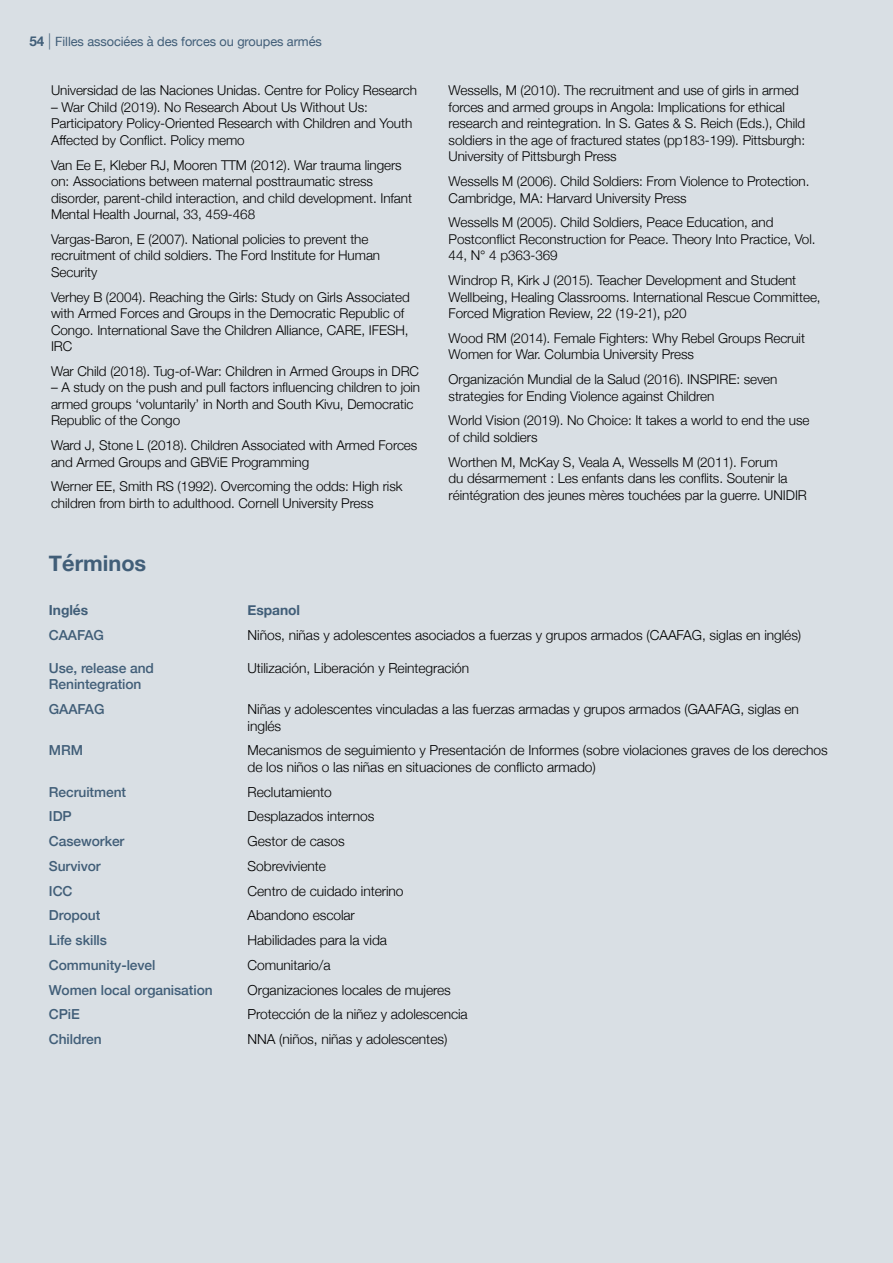
<style>
.page{position:relative;width:893px;height:1263px;background:#d9dfe4}
.page>*{position:absolute;margin:0;border:0;box-sizing:border-box;transform-origin:0 0}
.level_1_section_4{font:700 21.75px "Helvetica Neue";color:#415e78}
.level_3_section_4{font:300 13.8px/16.5px "Helvetica Neue";letter-spacing:-.005em;color:#000}
.level_3_section_4-2{font:500 13.8px/16.5px "Helvetica Neue";letter-spacing:-.005em;color:#415e78}
.level_3_section_4-3{font:700 13.8px "Helvetica Neue";letter-spacing:-.005em;color:#415e78}
.Oskar_-_body_text{font:300 13.5px/16.5px "Helvetica Neue";letter-spacing:-.005em;color:#000}
.contents_-_level_2{font:12.75px "Helvetica Neue";letter-spacing:-.005em;color:#415e78}
.s1{font-weight:700;font-size:13.5px}
.s2{font-weight:300;font-size:16.2px}
</style>
<div class="page">
<hr style="left:892px;top:0;width:1px;height:1263px;background:#415e78">
<p class="contents_-_level_2" style="left:29px;top:32px;width:294px"><span class="s1">54</span> <span class="s2">|</span> Filles associées à des forces ou groupes armés</p>
<p class="Oskar_-_body_text" style="left:51px;top:81px;width:367px">Universidad de las Naciones Unidas. Centre for Policy Research</p>
<p class="Oskar_-_body_text" style="left:51px;top:98px;width:363px">– War Child (2019). No Research About Us Without Us:<br>Participatory Policy-Oriented Research with Children and Youth<br>Affected by Conflict. Policy memo</p>
<p class="Oskar_-_body_text" style="left:51px;top:155px;width:363px">Van Ee E, Kleber RJ, Mooren TTM (2012). War trauma lingers on: Associations between maternal posttraumatic stress disorder, parent-child interaction, and child development. Infant Mental Health Journal, 33, 459-468</p>
<p class="Oskar_-_body_text" style="left:51px;top:230px;width:331px">Vargas-Baron, E (2007). National policies to prevent the recruitment of child soldiers. The Ford Institute for Human<br>Security</p>
<p class="Oskar_-_body_text" style="left:51px;top:287px;width:360px">Verhey B (2004). Reaching the Girls: Study on Girls Associated with Armed Forces and Groups in the Democratic Republic of Congo. International Save the Children Alliance, CARE, IFESH, IRC</p>
<p class="Oskar_-_body_text" style="left:51px;top:362px;width:370px">War Child (2018). Tug-of-War: Children in Armed Groups in DRC</p>
<p class="Oskar_-_body_text" style="left:51px;top:378px;width:371px">– A study on the push and pull factors influencing children to join armed groups ‘voluntarily’ in North and South Kivu, Democratic<br>Republic of the Congo</p>
<p class="Oskar_-_body_text" style="left:51px;top:436px;width:368px">Ward J, Stone L (2018). Children Associated with Armed Forces and Armed Groups and GBViE Programming</p>
<p class="Oskar_-_body_text" style="left:51px;top:477px;width:353px">Werner EE, Smith RS (1992). Overcoming the odds: High risk children from birth to adulthood. Cornell University Press</p>
<p class="Oskar_-_body_text" style="left:449px;top:81px;width:358px">Wessells, M (2010). The recruitment and use of girls in armed forces and armed groups in Angola: Implications for ethical research and reintegration. In S. Gates &amp; S. Reich (Eds.), Child soldiers in the age of fractured states (pp183-199). Pittsburgh:<br>University of Pittsburgh Press</p>
<p class="Oskar_-_body_text" style="left:449px;top:172px;width:362px">Wessells M (2006). Child Soldiers: From Violence to Protection.<br>Cambridge, MA: Harvard University Press</p>
<p class="Oskar_-_body_text" style="left:449px;top:213px;width:368px">Wessells M (2005). Child Soldiers, Peace Education, and<br>Postconflict Reconstruction for Peace. Theory Into Practice, Vol.<br>44, N° 4 p363-369</p>
<p class="Oskar_-_body_text" style="left:449px;top:271px;width:374px">Windrop R, Kirk J (2015). Teacher Development and Student<br>Wellbeing, Healing Classrooms. International Rescue Committee,<br>Forced Migration Review, 22 (19-21), p20</p>
<p class="Oskar_-_body_text" style="left:449px;top:329px;width:358px">Wood RM (2014). Female Fighters: Why Rebel Groups Recruit<br>Women for War. Columbia University Press</p>
<p class="Oskar_-_body_text" style="left:449px;top:370px;width:330px">Organización Mundial de la Salud (2016). INSPIRE: seven strategies for Ending Violence against Children</p>
<p class="Oskar_-_body_text" style="left:449px;top:411px;width:362px">World Vision (2019). No Choice: It takes a world to end the use of child soldiers</p>
<p class="Oskar_-_body_text" style="left:449px;top:452px;width:360px">Worthen M, McKay S, Veala A, Wessells M (2011). Forum<br>du désarmement : Les enfants dans les conflits. Soutenir la réintégration des jeunes mères touchées par la guerre. UNIDIR</p>
<p class="level_1_section_4" style="left:49px;top:547px;width:99px">Términos</p>
<p class="level_3_section_4-3" style="left:49px;top:599px;width:41px">Inglés</p>
<p class="level_3_section_4-3" style="left:248px;top:599px;width:54px">Espanol</p>
<p class="level_3_section_4-2" style="left:49px;top:625px;width:57px">CAAFAG</p>
<p class="level_3_section_4" style="left:248px;top:626px;width:555px">Niños, niñas y adolescentes asociados a fuerzas y grupos armados (CAAFAG, siglas en inglés)</p>
<p class="level_3_section_4-2" style="left:49px;top:658px;width:107px">Use, release and<br>Renintegration</p>
<p class="level_3_section_4" style="left:248px;top:659px;width:223px">Utilización, Liberación y Reintegración</p>
<p class="level_3_section_4-2" style="left:49px;top:700px;width:57px">GAAFAG</p>
<p class="level_3_section_4" style="left:248px;top:700px;width:553px">Niñas y adolescentes vinculadas a las fuerzas armadas y grupos armados (GAAFAG, siglas en inglés</p>
<p class="level_3_section_4-2" style="left:49px;top:741px;width:36px">MRM</p>
<p class="level_3_section_4" style="left:248px;top:741px;width:582px">Mecanismos de seguimiento y Presentación de Informes (sobre violaciones graves de los derechos de los niños o las niñas en situaciones de conflicto armado)</p>
<p class="level_3_section_4-2" style="left:49px;top:782px;width:79px">Recruitment</p>
<p class="level_3_section_4" style="left:248px;top:782px;width:86px">Reclutamiento</p>
<p class="level_3_section_4-2" style="left:49px;top:807px;width:24px">IDP</p>
<p class="level_3_section_4" style="left:248px;top:807px;width:128px">Desplazados internos</p>
<p class="level_3_section_4-2" style="left:49px;top:832px;width:77px">Caseworker</p>
<p class="level_3_section_4" style="left:248px;top:832px;width:99px">Gestor de casos</p>
<p class="level_3_section_4-2" style="left:49px;top:856px;width:53px">Survivor</p>
<p class="level_3_section_4" style="left:248px;top:857px;width:80px">Sobreviviente</p>
<p class="level_3_section_4-2" style="left:49px;top:881px;width:25px">ICC</p>
<p class="level_3_section_4" style="left:248px;top:881px;width:158px">Centro de cuidado interino</p>
<p class="level_3_section_4-2" style="left:49px;top:906px;width:53px">Dropout</p>
<p class="level_3_section_4" style="left:248px;top:906px;width:109px">Abandono escolar</p>
<p class="level_3_section_4-2" style="left:49px;top:931px;width:60px">Life skills</p>
<p class="level_3_section_4" style="left:248px;top:931px;width:141px">Habilidades para la vida</p>
<p class="level_3_section_4-2" style="left:49px;top:955px;width:108px">Community-level</p>
<p class="level_3_section_4" style="left:248px;top:956px;width:85px">Comunitario/a</p>
<p class="level_3_section_4-2" style="left:49px;top:980px;width:165px">Women local organisation</p>
<p class="level_3_section_4" style="left:248px;top:980px;width:205px">Organizaciones locales de mujeres</p>
<p class="level_3_section_4-2" style="left:49px;top:1005px;width:32px">CPiE</p>
<p class="level_3_section_4" style="left:248px;top:1005px;width:222px">Protección de la niñez y adolescencia</p>
<p class="level_3_section_4-2" style="left:49px;top:1030px;width:54px">Children</p>
<p class="level_3_section_4" style="left:248px;top:1030px;width:201px">NNA (niños, niñas y adolescentes)</p>
</div>
